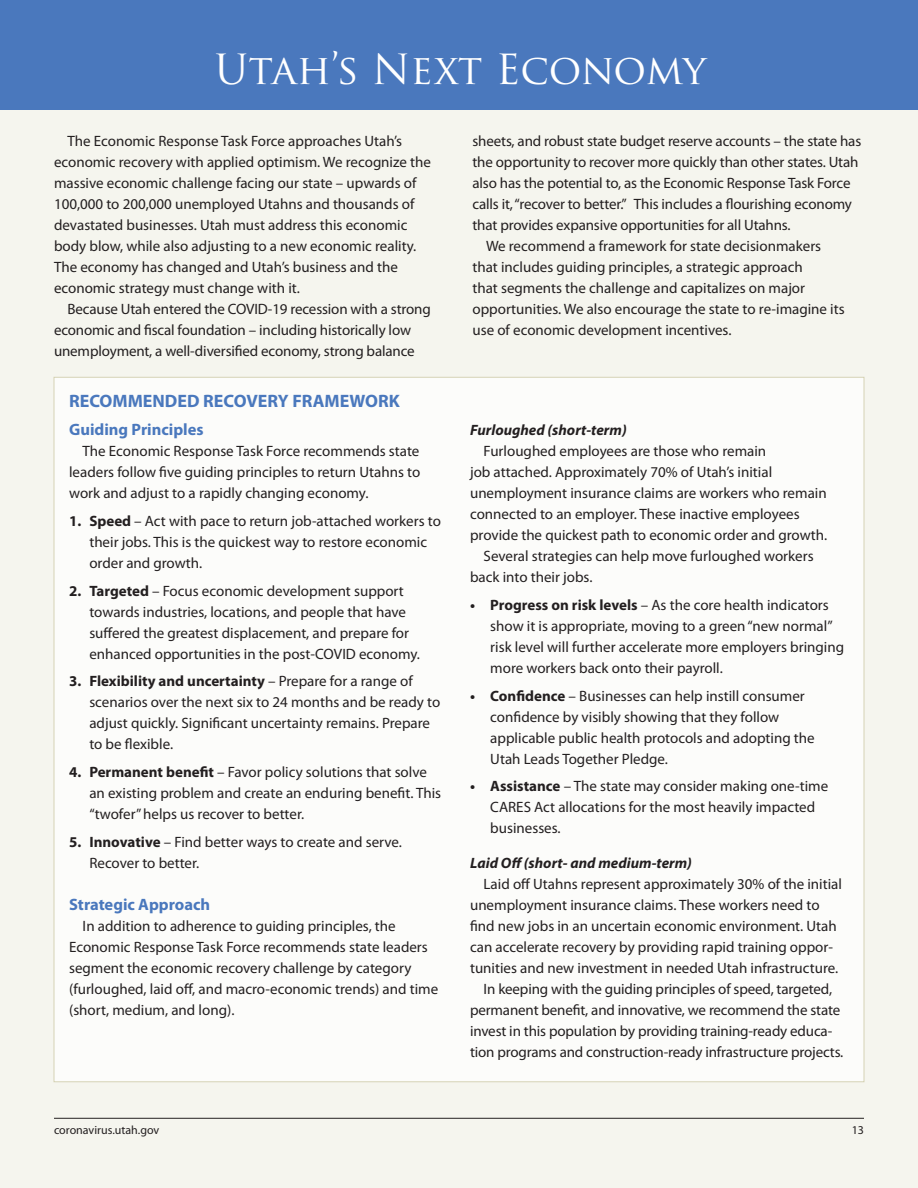
<style>
.page{position:relative;width:918px;height:1188px;background:#f5f5ee}
.page>*{position:absolute;margin:0;border:0;box-sizing:border-box;transform-origin:0 0}
.t1{font:40.5px "Trajan Pro";letter-spacing:-.01em;color:#fff}
.t2{font:700 18px "Myriad Pro";color:#4a78bd}
.t3{font:700 16.5px "Myriad Pro";color:#4a78bd}
.t4{font:15px/21px "Myriad Pro";color:#231f20}
.t5{font:italic 700 15px "Myriad Pro";color:#231f20}
.t6{font:12px "Myriad Pro";color:#231f20}
.s1{font-weight:700}
</style>
<div class="page">
<div style="left:54px;top:377px;width:810px;height:705px;background:#fcfcfa;border:1px solid #d6d3b6"></div>
<div style="left:0;top:0;width:918px;height:110px;background:#4a78bd"></div>
<hr style="left:54px;top:1118px;width:810px;height:1px;background:#231f20">
<h1 class="t1" style="left:215px;top:44px;width:493px">Utah’s Next Economy</h1>
<p class="t4" style="left:54px;top:131px;width:378px;text-indent:14px">The Economic Response Task Force approaches Utah’s economic recovery with applied optimism. We recognize the massive economic challenge facing our state – upwards of 100,000 to 200,000 unemployed Utahns and thousands of devastated businesses. Utah must address this economic body blow, while also adjusting to a new economic reality.<br>The economy has changed and Utah’s business and the economic strategy must change with it.</p>
<p class="t4" style="left:54px;top:299px;width:378px;text-indent:14px">Because Utah entered the COVID-19 recession with a strong economic and fiscal foundation – including historically low unemployment, a well-diversified economy, strong balance</p>
<p class="t2" style="left:69px;top:390px;width:332px">RECOMMENDED RECOVERY FRAMEWORK</p>
<p class="t3" style="left:69px;top:419px;width:136px">Guiding Principles</p>
<p class="t4" style="left:69px;top:440px;width:353px;text-align:justify;text-indent:14px">The Economic Response Task Force recommends state leaders follow five guiding principles to return Utahns to work and adjust to a rapidly changing economy.</p>
<p class="t4" style="left:89px;top:510px;width:353px;text-indent:-20px"><span class="s1">1. Speed</span> – Act with pace to return job-attached workers to their jobs. This is the quickest way to restore economic order and growth.</p>
<p class="t4" style="left:89px;top:580px;width:332px;text-indent:-20px"><span class="s1">2. Targeted</span> – Focus economic development support towards industries, locations, and people that have suffered the greatest displacement, and prepare for enhanced opportunities in the post-COVID economy.</p>
<p class="t4" style="left:89px;top:671px;width:352px;text-indent:-20px"><span class="s1">3. Flexibility and uncertainty</span> – Prepare for a range of scenarios over the next six to 24 months and be ready to adjust quickly. Significant uncertainty remains. Prepare to be flexible.</p>
<p class="t4" style="left:89px;top:761px;width:353px;text-indent:-20px"><span class="s1">4. Permanent benefit</span> – Favor policy solutions that solve an existing problem and create an enduring benefit. This “twofer” helps us recover to better.</p>
<p class="t4" style="left:89px;top:831px;width:314px;text-indent:-20px"><span class="s1">5. Innovative</span> – Find better ways to create and serve.<br>Recover to better.</p>
<p class="t3" style="left:69px;top:894px;width:143px">Strategic Approach</p>
<p class="t4" style="left:69px;top:915px;width:371px;text-indent:14px">In addition to adherence to guiding principles, the Economic Response Task Force recommends state leaders segment the economic recovery challenge by category (furloughed, laid off, and macro-economic trends) and time (short, medium, and long).</p>
<p class="t4" style="left:472px;top:131px;width:390px">sheets, and robust state budget reserve accounts – the state has</p>
<p class="t4" style="left:472px;top:152px;width:388px">the opportunity to recover more quickly than other states. Utah</p>
<p class="t4" style="left:472px;top:173px;width:380px">also has the potential to, as the Economic Response Task Force</p>
<p class="t4" style="left:472px;top:194px;width:381px">calls it, “recover to better.” This includes a flourishing economy</p>
<p class="t4" style="left:472px;top:215px;width:320px">that provides expansive opportunities for all Utahns.</p>
<p class="t4" style="left:486px;top:236px;width:337px">We recommend a framework for state decisionmakers</p>
<p class="t4" style="left:472px;top:257px;width:332px">that includes guiding principles, a strategic approach</p>
<p class="t4" style="left:472px;top:278px;width:334px">that segments the challenge and capitalizes on major</p>
<p class="t4" style="left:472px;top:299px;width:374px">opportunities. We also encourage the state to re-imagine its</p>
<p class="t4" style="left:472px;top:320px;width:261px">use of economic development incentives.</p>
<p class="t5" style="left:470px;top:420px;width:158px">Furloughed (short-term)</p>
<p class="t4" style="left:484px;top:440px;width:284px">Furloughed employees are those who remain</p>
<p class="t4" style="left:470px;top:461px;width:304px">job attached. Approximately 70% of Utah’s initial</p>
<p class="t4" style="left:470px;top:482px;width:358px">unemployment insurance claims are workers who remain</p>
<p class="t4" style="left:470px;top:503px;width:331px">connected to an employer. These inactive employees</p>
<p class="t4" style="left:470px;top:524px;width:359px">provide the quickest path to economic order and growth.</p>
<p class="t4" style="left:484px;top:545px;width:332px">Several strategies can help move furloughed workers</p>
<p class="t4" style="left:470px;top:566px;width:124px">back into their jobs.</p>
<p class="t4" style="left:490px;top:594px;width:355px;text-indent:-20px"><span class="s1">• Progress on risk levels</span> – As the core health indicators show it is appropriate, moving to a green “new normal” risk level will further accelerate more employers bringing more workers back onto their payroll.</p>
<p class="t4" style="left:490px;top:685px;width:326px;text-indent:-20px"><span class="s1">• Confidence</span> – Businesses can help instill consumer confidence by visibly showing that they follow applicable public health protocols and adopting the Utah Leads Together Pledge.</p>
<p class="t4" style="left:490px;top:776px;width:340px;text-indent:-20px"><span class="s1">• Assistance</span> – The state may consider making one-time<br>CARES Act allocations for the most heavily impacted businesses.</p>
<p class="t5" style="left:470px;top:853px;width:223px">Laid Off (short- and medium-term)</p>
<p class="t4" style="left:484px;top:873px;width:360px">Laid off Utahns represent approximately 30% of the initial</p>
<p class="t4" style="left:470px;top:894px;width:351px">unemployment insurance claims. These workers need to</p>
<p class="t4" style="left:470px;top:915px;width:368px">find new jobs in an uncertain economic environment. Utah</p>
<p class="t4" style="left:470px;top:936px;width:364px">can accelerate recovery by providing rapid training oppor-</p>
<p class="t4" style="left:470px;top:957px;width:370px">tunities and new investment in needed Utah infrastructure.</p>
<p class="t4" style="left:484px;top:978px;width:350px">In keeping with the guiding principles of speed, targeted,</p>
<p class="t4" style="left:470px;top:999px;width:372px">permanent benefit, and innovative, we recommend the state</p>
<p class="t4" style="left:470px;top:1020px;width:364px">invest in this population by providing training-ready educa-</p>
<p class="t4" style="left:470px;top:1041px;width:375px">tion programs and construction-ready infrastructure projects.</p>
<p class="t6" style="left:54px;top:1122px;width:107px">coronavirus.utah.gov</p>
<p class="t6" style="left:852px;top:1122px;width:14px">13</p>
</div>
